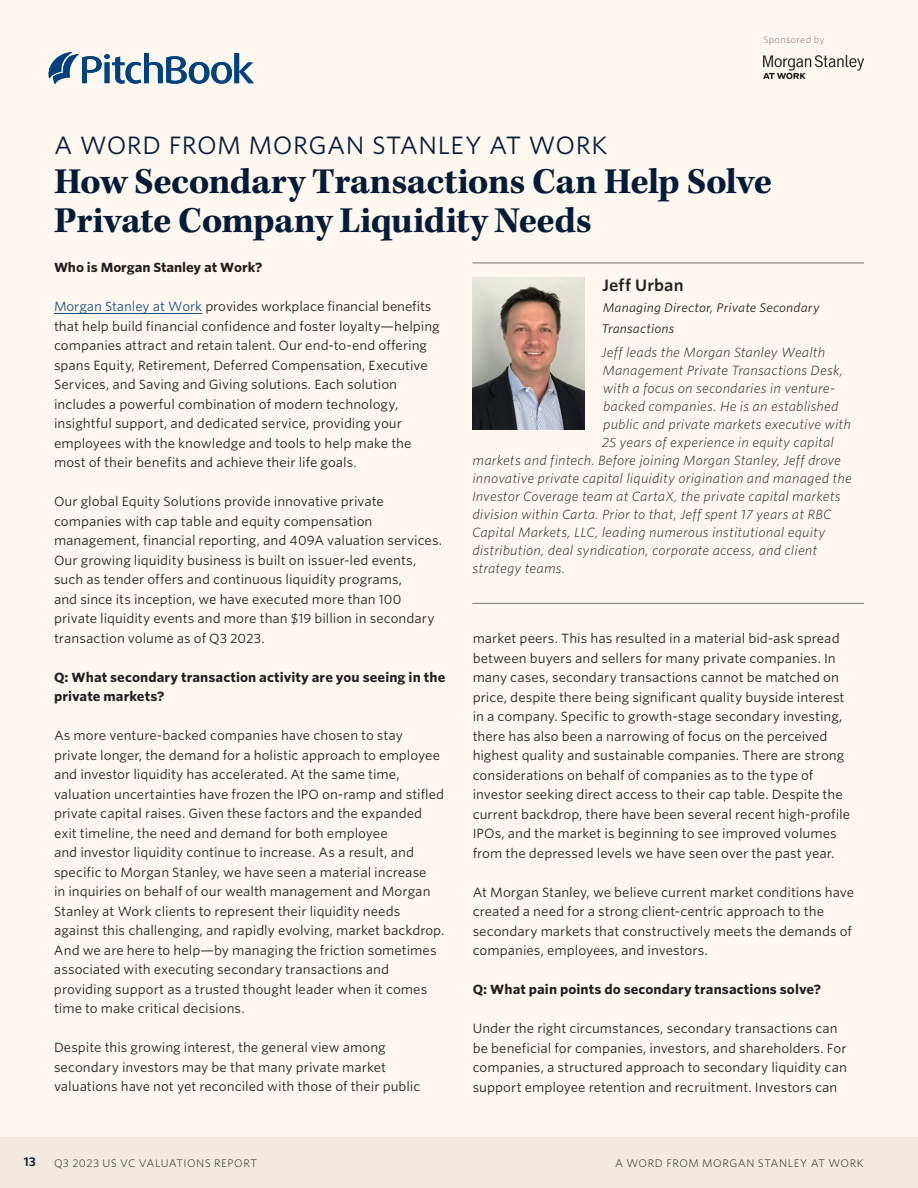
<style>
.page{position:relative;width:918px;height:1188px;background:#fff}
.page>*{position:absolute;margin:0;border:0;box-sizing:border-box;transform-origin:0 0}
.CR_H2_sponsor_Q_A{font:700 37.5px/39px "Kepler Std";letter-spacing:-.01em;color:#051c38}
.CR_Header_eyebrow_text{font:24px "Whitney S Sm";letter-spacing:.015em;color:#051c38}
.CR_Chart_table_title{font:600 15.75px "Whitney S Sm";letter-spacing:.005em;color:#231f20}
.CR_Body_copy{font:12.75px/19.5px "Whitney S Sm";color:#231f20}
.CR_Sponsor_bio{font:italic 300 12.75px "Whitney S Sm";letter-spacing:.01em;color:#231f20}
.CR_Body_copy-2{font:700 12.75px/19.5px "Whitney S Sm";letter-spacing:.005em;color:#231f20}
.CR_Body_subsection_header{font:700 12.75px "Whitney S Sm";letter-spacing:.005em;color:#231f20}
.CR_Chart_narrative_title{font:italic 12px/21px "Whitney S Sm";letter-spacing:.015em;color:#231f20}
.t1{font:600 12px "Whitney S Sm";color:#051c38}
.t2{font:300 10.5px "Whitney S Sm";letter-spacing:.045em;color:#231f20}
.t3{font:300 9px "Whitney S Sm";letter-spacing:.025em;color:#78766f}
.s1{color:#1d5080}
</style>
<div class="page">
<div style="left:0;top:0;width:918px;height:1137px;background:#fdf7ef"></div>
<div style="left:0;top:1137px;width:918px;height:51px;background:#f0ebde"></div>
<svg style="left:49px;top:52px;width:205px;height:32px"></svg>
<hr style="left:472px;top:263px;width:392px;height:1px;background:#78766f">
<hr style="left:472px;top:603px;width:392px;height:1px;background:#78766f">
<img style="left:472px;top:278px;width:113px;height:152px">
<img style="left:764px;top:56px;width:99px;height:23px">
<hr style="left:54px;top:313px;width:148px;height:1px;background:#1d5080">
<p class="t3" style="left:763px;top:34px;width:62px">Sponsored by</p>
<p class="CR_Header_eyebrow_text" style="left:54px;top:129px;width:555px">A WORD FROM MORGAN STANLEY AT WORK</p>
<p class="CR_H2_sponsor_Q_A" style="left:54px;top:163px;width:720px">How Secondary Transactions Can Help Solve<br>Private Company Liquidity Needs</p>
<p class="CR_Body_copy-2" style="left:54px;top:258px;width:210px">Who is Morgan Stanley at Work?</p>
<p class="CR_Body_copy" style="left:54px;top:297px;width:387px"><span class="s1">Morgan Stanley at Work</span> provides workplace financial benefits that help build financial confidence and foster loyalty—helping companies attract and retain talent. Our end-to-end offering spans Equity, Retirement, Deferred Compensation, Executive Services, and Saving and Giving solutions. Each solution includes a powerful combination of modern technology, insightful support, and dedicated service, providing your employees with the knowledge and tools to help make the most of their benefits and achieve their life goals.</p>
<p class="CR_Body_copy" style="left:54px;top:492px;width:390px">Our global Equity Solutions provide innovative private companies with cap table and equity compensation management, financial reporting, and 409A valuation services.<br>Our growing liquidity business is built on issuer-led events, such as tender offers and continuous liquidity programs,<br>and since its inception, we have executed more than 100 private liquidity events and more than $19 billion in secondary transaction volume as of Q3 2023.</p>
<p class="CR_Body_copy-2" style="left:54px;top:667px;width:393px">Q: What secondary transaction activity are you seeing in the private markets?</p>
<p class="CR_Body_copy" style="left:54px;top:726px;width:392px">As more venture-backed companies have chosen to stay private longer, the demand for a holistic approach to employee and investor liquidity has accelerated. At the same time, valuation uncertainties have frozen the IPO on-ramp and stifled private capital raises. Given these factors and the expanded exit timeline, the need and demand for both employee<br>and investor liquidity continue to increase. As a result, and specific to Morgan Stanley, we have seen a material increase<br>in inquiries on behalf of our wealth management and Morgan Stanley at Work clients to represent their liquidity needs against this challenging, and rapidly evolving, market backdrop.<br>And we are here to help—by managing the friction sometimes associated with executing secondary transactions and providing support as a trusted thought leader when it comes time to make critical decisions.</p>
<p class="CR_Body_copy" style="left:54px;top:1038px;width:368px">Despite this growing interest, the general view among secondary investors may be that many private market valuations have not yet reconciled with those of their public</p>
<p class="CR_Chart_table_title" style="left:602px;top:274px;width:83px">Jeff Urban</p>
<p class="CR_Chart_narrative_title" style="left:601px;top:297px;width:220px">Managing Director, Private Secondary<br>Transactions</p>
<p class="CR_Sponsor_bio" style="left:602px;top:344px;width:225px">Jeff leads the Morgan Stanley Wealth</p>
<p class="CR_Sponsor_bio" style="left:603px;top:362px;width:242px">Management Private Transactions Desk,</p>
<p class="CR_Sponsor_bio" style="left:603px;top:380px;width:234px">with a focus on secondaries in venture-</p>
<p class="CR_Sponsor_bio" style="left:603px;top:398px;width:237px">backed companies. He is an established</p>
<p class="CR_Sponsor_bio" style="left:603px;top:416px;width:249px">public and private markets executive with</p>
<p class="CR_Sponsor_bio" style="left:602px;top:434px;width:234px">25 years of experience in equity capital</p>
<p class="CR_Sponsor_bio" style="left:473px;top:452px;width:370px">markets and fintech. Before joining Morgan Stanley, Jeff drove</p>
<p class="CR_Sponsor_bio" style="left:472px;top:470px;width:381px">innovative private capital liquidity origination and managed the</p>
<p class="CR_Sponsor_bio" style="left:472px;top:488px;width:370px">Investor Coverage team at CartaX, the private capital markets</p>
<p class="CR_Sponsor_bio" style="left:472px;top:506px;width:361px">division within Carta. Prior to that, Jeff spent 17 years at RBC</p>
<p class="CR_Sponsor_bio" style="left:472px;top:524px;width:355px">Capital Markets, LLC, leading numerous institutional equity</p>
<p class="CR_Sponsor_bio" style="left:472px;top:542px;width:346px">distribution, deal syndication, corporate access, and client</p>
<p class="CR_Sponsor_bio" style="left:473px;top:560px;width:94px">strategy teams.</p>
<p class="CR_Body_copy" style="left:473px;top:629px;width:379px">market peers. This has resulted in a material bid-ask spread between buyers and sellers for many private companies. In many cases, secondary transactions cannot be matched on price, despite there being significant quality buyside interest in a company. Specific to growth-stage secondary investing, there has also been a narrowing of focus on the perceived highest quality and sustainable companies. There are strong considerations on behalf of companies as to the type of investor seeking direct access to their cap table. Despite the current backdrop, there have been several recent high-profile IPOs, and the market is beginning to see improved volumes from the depressed levels we have seen over the past year.</p>
<p class="CR_Body_copy" style="left:473px;top:882px;width:383px">At Morgan Stanley, we believe current market conditions have created a need for a strong client-centric approach to the secondary markets that constructively meets the demands of companies, employees, and investors.</p>
<p class="CR_Body_subsection_header" style="left:473px;top:980px;width:350px">Q: What pain points do secondary transactions solve?</p>
<p class="CR_Body_copy" style="left:473px;top:1018px;width:376px">Under the right circumstances, secondary transactions can be beneficial for companies, investors, and shareholders. For companies, a structured approach to secondary liquidity can support employee retention and recruitment. Investors can</p>
<p class="t1" style="left:24px;top:1153px;width:14px">13</p>
<p class="t2" style="left:54px;top:1156px;width:204px">Q3 2023 US VC VALUATIONS REPORT</p>
<p class="t2" style="left:615px;top:1156px;width:250px">A WORD FROM MORGAN STANLEY AT WORK</p>
</div>
